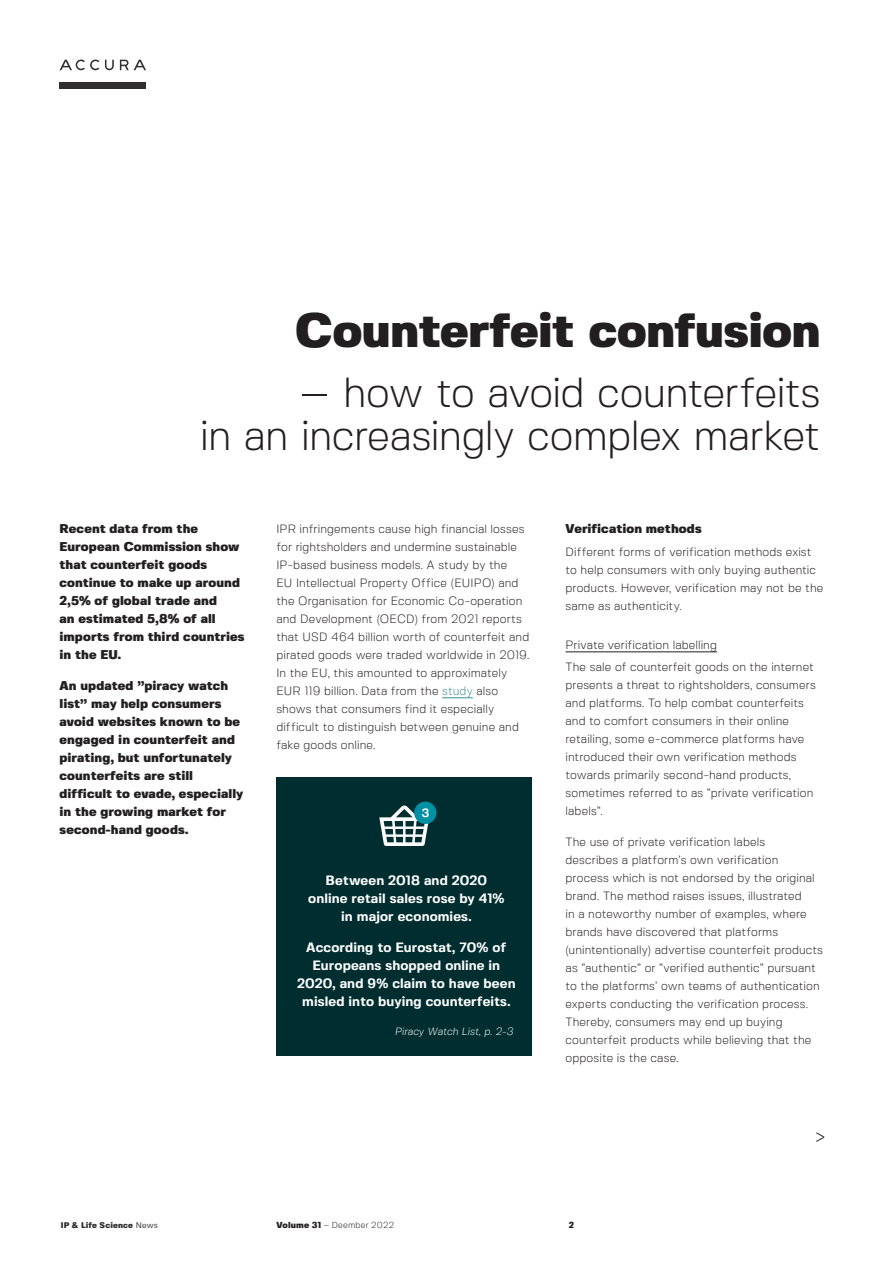
<style>
.page{position:relative;width:893px;height:1263px;background:#fff}
.page>*{position:absolute;margin:0;border:0;box-sizing:border-box;transform-origin:0 0}
.Titel_linje_1{font:900 48px "Fivo Sans";letter-spacing:-.01em;color:#231f20}
.Titel_linje_2{font:300 42px/43.5px "Fivo Sans";letter-spacing:-.015em;color:#231f20;text-align:right;scale:1.8 1}
.Brødtekst{font:300 19.5px "Fivo Sans";color:#231f20}
.Tabel_bullets{font:700 13.5px/18px "Fivo Sans";letter-spacing:.005em;color:#fff;text-align:center}
.Mellemrubrik_fed{font:900 12.75px/18px "Fivo Sans";letter-spacing:.005em;color:#231f20}
.Brødtekst-2{font:300 12px/18px "Fivo Sans";letter-spacing:.01em;color:#231f20}
.Mellemrubrik_-_under{font:300 12px "Fivo Sans";letter-spacing:.01em;color:#231f20}
.Brødtekst-3{font:700 12px "Fivo Sans";color:#fff}
.Brødtekst-4{font:italic 300 10.5px "Fivo Sans";letter-spacing:-.01em;color:#fff}
.t1{font:300 8.7px "Fivo Sans";letter-spacing:.03em;color:#231f20}
.t2{font:900 8.7px "Fivo Sans";color:#231f20}
.t3{font:900 8.25px "Fivo Sans";letter-spacing:.015em;color:#312f30}
.s1{color:#3a8e97}
.s2{font-weight:400}
.s3{font-weight:900}
</style>
<div class="page">
<div style="left:60px;top:82px;width:86px;height:6px;background:#312f30"></div>
<svg style="left:105px;top:60px;width:9px;height:10px"></svg>
<svg style="left:120px;top:60px;width:26px;height:10px"></svg>
<svg style="left:60px;top:60px;width:39px;height:10px"></svg>
<div style="left:276px;top:777px;width:255px;height:279px;background:#002e30"></div>
<hr style="left:442px;top:697px;width:31px;height:1px;background:#3a8e97">
<hr style="left:566px;top:651px;width:151px;height:1px;background:#231f20">
<svg style="left:379px;top:805px;width:50px;height:41px"></svg>
<div style="left:414px;top:801px;width:22px;height:23px;background:#0090a4;border-radius:50%"></div>
<p class="Titel_linje_1" style="left:295px;top:301px;width:527px">Counterfeit confusion</p>
<p class="Titel_linje_2" style="left:200px;top:370px;width:346px">- how to avoid counterfeits<br>in an increasingly complex market</p>
<p class="Mellemrubrik_fed" style="left:60px;top:520px;width:187px">Recent data from the<br>European Commission show that counterfeit goods continue to make up around<br>2,5% of global trade and<br>an estimated 5,8% of all imports from third countries in the EU.</p>
<p class="Mellemrubrik_fed" style="left:60px;top:677px;width:185px">An updated ”piracy watch list” may help consumers avoid websites known to be engaged in counterfeit and pirating, but unfortunately counterfeits are still difficult to evade, especially in the growing market for second-hand goods.</p>
<p class="Brødtekst-2" style="left:276px;top:519px;width:255px">IPR infringements cause high financial losses for rightsholders and undermine sustainable IP-based business models. A study by the<br>EU Intellectual Property Office (EUIPO) and the Organisation for Economic Co-operation and Development (OECD) from 2021 reports that USD 464 billion worth of counterfeit and pirated goods were traded worldwide in 2019.<br>In the EU, this amounted to approximately EUR 119 billion. Data from the <span class="s1">study</span> also shows that consumers find it especially difficult to distinguish between genuine and fake goods online.</p>
<p class="Brødtekst-3" style="left:422px;top:805px;width:9px">3</p>
<p class="Tabel_bullets" style="left:308px;top:871px;width:198px">Between 2018 and 2020 online retail sales rose by 41% in major economies.</p>
<p class="Tabel_bullets" style="left:297px;top:938px;width:220px">According to Eurostat, 70% of<br>Europeans shopped online in<br>2020, and 9% claim to have been misled into buying counterfeits.</p>
<p class="Brødtekst-4" style="left:395px;top:1025px;width:120px">Piracy Watch List, p. 2-3</p>
<p class="Mellemrubrik_fed" style="left:566px;top:520px;width:138px">Verification methods</p>
<p class="Brødtekst-2" style="left:566px;top:542px;width:259px">Different forms of verification methods exist to help consumers with only buying authentic products. However, verification may not be the same as authenticity.</p>
<p class="Mellemrubrik_-_under" style="left:566px;top:637px;width:153px">Private verification labelling</p>
<p class="Brødtekst-2" style="left:566px;top:658px;width:252px">The sale of counterfeit goods on the internet presents a threat to rightsholders, consumers and platforms. To help combat counterfeits and to comfort consumers in their online retailing, some e-commerce platforms have introduced their own verification methods towards primarily second-hand products, sometimes referred to as ”private verification labels”.</p>
<p class="Brødtekst-2" style="left:566px;top:833px;width:259px">The use of private verification labels<br>describes a platform’s own verification process which is not endorsed by the original brand. The method raises issues, illustrated<br>in a noteworthy number of examples, where brands have discovered that platforms (unintentionally) advertise counterfeit products as ”authentic” or ”verified authentic” pursuant to the platforms’ own teams of authentication experts conducting the verification process.<br>Thereby, consumers may end up buying counterfeit products while believing that the opposite is the case.</p>
<p class="Brødtekst" style="left:815px;top:1123px;width:11px">&gt;</p>
<p class="t3" style="left:61px;top:1220px;width:99px">IP &amp; Life Science <span class="s2">News</span></p>
<p class="t1" style="left:276px;top:1220px;width:119px"><span class="s3">Volume 31</span> – Deember 2022</p>
<p class="t2" style="left:569px;top:1220px;width:7px">2</p>
</div>
